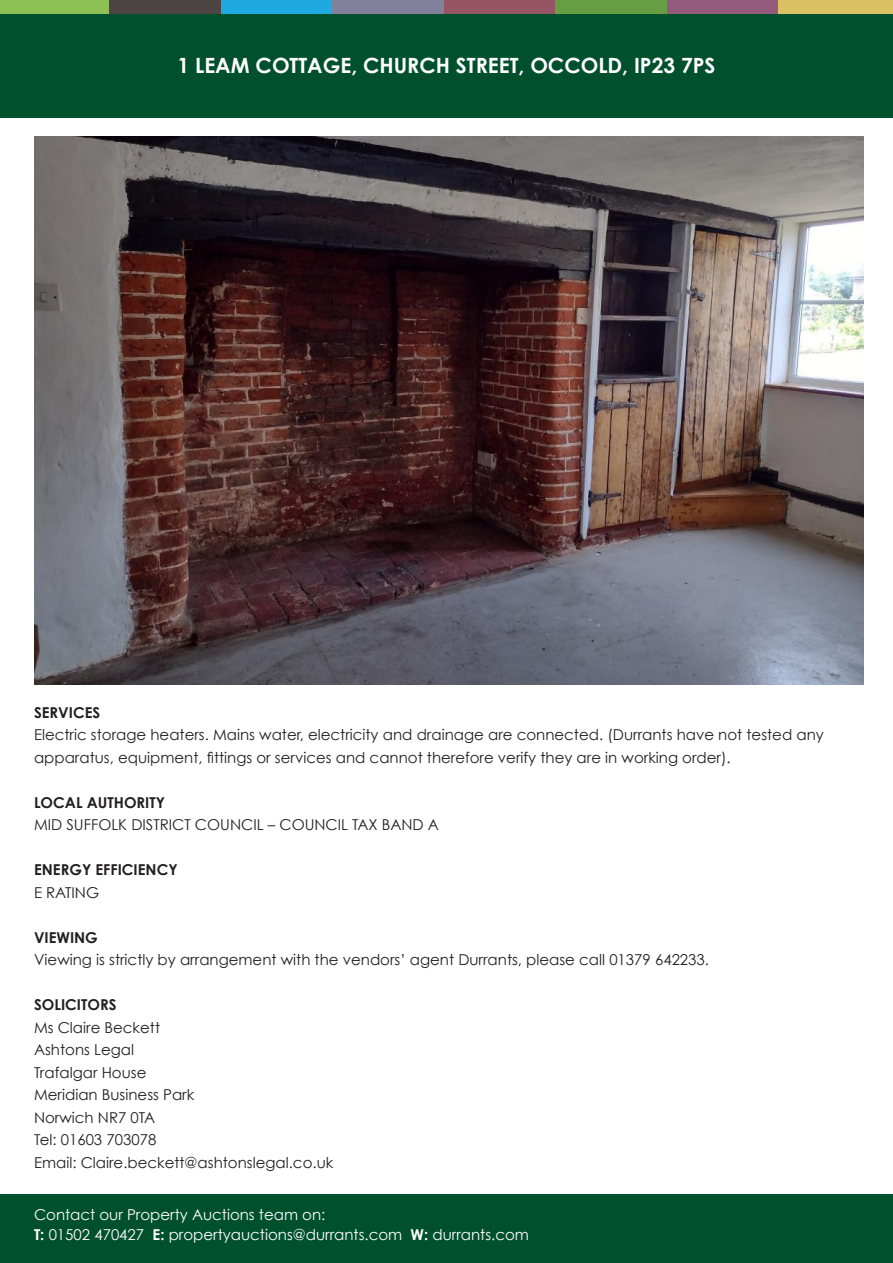
<style>
.page{position:relative;width:893px;height:1263px;background:#fff}
.page>*{position:absolute;margin:0;border:0;box-sizing:border-box;transform-origin:0 0}
.t1{font:700 21px "Century Gothic";color:#fff}
.t2{font:15px/22.5px "Century Gothic";color:#231f20}
.Trajan_Regular{font:15px "Century Gothic";color:#fff}
.t3{font:700 15px "Century Gothic";color:#231f20}
.s1{font-weight:700}
</style>
<div class="page">
<div style="left:0;top:0;width:893px;height:117px;background:#00502e"></div>
<div style="left:0;top:0;width:110px;height:13px;background:#8dc055"></div>
<div style="left:110px;top:0;width:111px;height:13px;background:#4d4543"></div>
<div style="left:221px;top:0;width:112px;height:13px;background:#1fa9e1"></div>
<div style="left:333px;top:0;width:111px;height:13px;background:#81819e"></div>
<div style="left:444px;top:0;width:112px;height:13px;background:#955563"></div>
<div style="left:667px;top:0;width:112px;height:13px;background:#955b7d"></div>
<div style="left:779px;top:0;width:114px;height:13px;background:#d9c164"></div>
<div style="left:556px;top:0;width:111px;height:13px;background:#679d43"></div>
<div style="left:0;top:1195px;width:893px;height:68px;background:#00502e"></div>
<img style="left:34px;top:136px;width:830px;height:549px">
<p class="t1" style="left:177px;top:52px;width:540px">1 LEAM COTTAGE, CHURCH STREET, OCCOLD, IP23 7PS</p>
<p class="t3" style="left:34px;top:703px;width:68px">SERVICES</p>
<p class="t2" style="left:34px;top:723px;width:791px">Electric storage heaters. Mains water, electricity and drainage are connected. (Durrants have not tested any apparatus, equipment, fittings or services and cannot therefore verify they are in working order).</p>
<p class="t3" style="left:34px;top:793px;width:133px">LOCAL AUTHORITY</p>
<p class="t2" style="left:34px;top:813px;width:407px">MID SUFFOLK DISTRICT COUNCIL – COUNCIL TAX BAND A</p>
<p class="t3" style="left:34px;top:860px;width:145px">ENERGY EFFICIENCY</p>
<p class="t2" style="left:34px;top:881px;width:67px">E RATING</p>
<p class="t3" style="left:34px;top:928px;width:65px">VIEWING</p>
<p class="t2" style="left:34px;top:948px;width:676px">Viewing is strictly by arrangement with the vendors’ agent Durrants, please call 01379 642233.</p>
<p class="t3" style="left:34px;top:995px;width:84px">SOLICITORS</p>
<p class="t2" style="left:34px;top:1016px;width:128px">Ms Claire Beckett</p>
<p class="t2" style="left:34px;top:1038px;width:102px">Ashtons Legal</p>
<p class="t2" style="left:34px;top:1061px;width:114px">Trafalgar House</p>
<p class="t2" style="left:34px;top:1083px;width:162px">Meridian Business Park</p>
<p class="t2" style="left:34px;top:1106px;width:123px">Norwich NR7 0TA</p>
<p class="t2" style="left:34px;top:1128px;width:124px">Tel: 01603 703078</p>
<p class="t2" style="left:34px;top:1151px;width:301px">Email: Claire.beckett@ashtonslegal.co.uk</p>
<p class="Trajan_Regular" style="left:34px;top:1205px;width:293px">Contact our Property Auctions team on:</p>
<p class="Trajan_Regular" style="left:34px;top:1225px;width:496px"><span class="s1">T:</span> 01502 470427 <span class="s1">E:</span> propertyauctions@durrants.com <span class="s1">W:</span> durrants.com</p>
</div>
